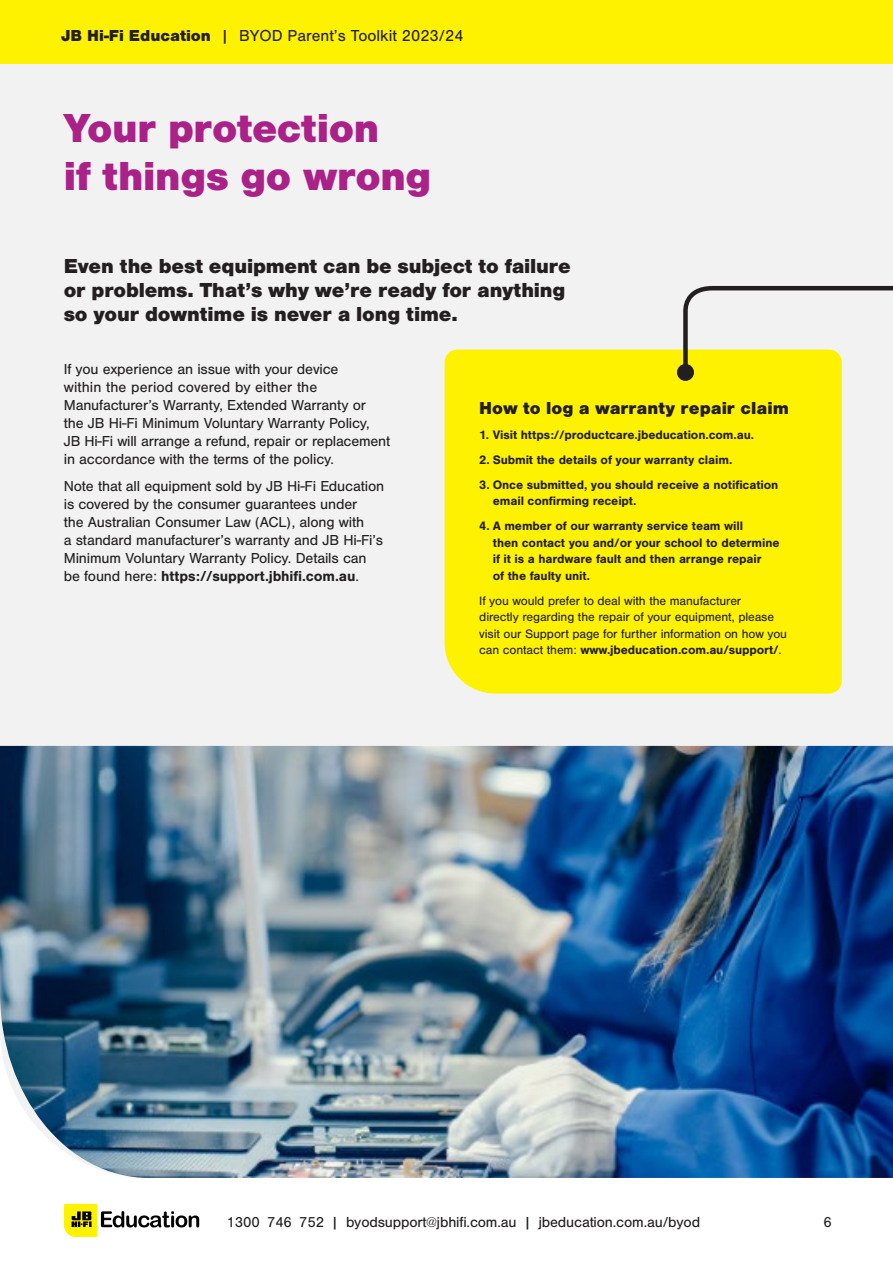
<style>
.page{position:relative;width:893px;height:1263px;background:#fff}
.page>*{position:absolute;margin:0;border:0;box-sizing:border-box;transform-origin:0 0}
.t1{font:900 42px/48px "Nimbus San";letter-spacing:-.01em;color:#aa2188}
.t2{font:900 21px/24px "Nimbus San";letter-spacing:-.01em;color:#231f20}
.t3{font:900 18px "Nimbus San";color:#231f20}
.t4{font:16.5px "Nimbus San";color:#231f20}
.t5{font:15px/18px "Nimbus San";letter-spacing:-.01em;color:#231f20}
.t6{font:700 12.75px/16.5px "Nimbus San";letter-spacing:-.01em;color:#231f20}
.t7{font:12.75px/16.5px "Nimbus San";letter-spacing:-.01em;color:#231f20}
.s1{font-weight:900}
.s2{font-weight:700}
</style>
<div class="page">
<div style="left:0;top:64px;width:893px;height:682px;background:#f2f2f3"></div>
<div style="left:0;top:0;width:893px;height:64px;background:#fff200"></div>
<svg style="left:64px;top:1204px;width:135px;height:33px"></svg>
<img style="left:0;top:746px;width:893px;height:432px">
<div style="left:445px;top:350px;width:397px;height:343px;background:#fff200"></div>
<div style="left:677px;top:364px;width:17px;height:17px;background:#231f20;border-radius:50%"></div>
<svg style="left:681px;top:174px;width:212px;height:205px"></svg>
<p class="t4" style="left:61px;top:26px;width:404px"><span class="s1">JB Hi-Fi Education</span> | BYOD Parent’s Toolkit 2023/24</p>
<h1 class="t1" style="left:64px;top:104px;width:369px">Your protection<br>if things go wrong</h1>
<h2 class="t2" style="left:64px;top:255px;width:508px">Even the best equipment can be subject to failure or problems. That’s why we’re ready for anything so your downtime is never a long time.</h2>
<p class="t5" style="left:64px;top:360px;width:328px">If you experience an issue with your device<br>within the period covered by either the Manufacturer’s Warranty, Extended Warranty or<br>the JB Hi-Fi Minimum Voluntary Warranty Policy, JB Hi-Fi will arrange a refund, repair or replacement in accordance with the terms of the policy.</p>
<p class="t5" style="left:64px;top:477px;width:322px">Note that all equipment sold by JB Hi-Fi Education is covered by the consumer guarantees under<br>the Australian Consumer Law (ACL), along with<br>a standard manufacturer’s warranty and JB Hi-Fi’s Minimum Voluntary Warranty Policy. Details can be found here: <span class="s2">https://support.jbhifi.com.au</span>.</p>
<p class="t3" style="left:479px;top:398px;width:311px">How to log a warranty repair claim</p>
<p class="t6" style="left:479px;top:426px;width:276px">1. Visit https://productcare.jbeducation.com.au.</p>
<p class="t6" style="left:479px;top:451px;width:255px">2. Submit the details of your warranty claim.</p>
<p class="t6" style="left:493px;top:476px;width:287px;text-indent:-14px">3. Once submitted, you should receive a notification email confirming receipt.</p>
<p class="t6" style="left:493px;top:518px;width:288px;text-indent:-14px">4. A member of our warranty service team will<br>then contact you and/or your school to determine if it is a hardware fault and then arrange repair<br>of the faulty unit.</p>
<p class="t7" style="left:479px;top:593px;width:309px">If you would prefer to deal with the manufacturer<br>directly regarding the repair of your equipment, please visit our Support page for further information on how you can contact them: <span class="s2">www.jbeducation.com.au/support/</span>.</p>
<p class="t5" style="left:227px;top:1213px;width:475px">1300 746 752 | byodsupport@jbhifi.com.au | jbeducation.com.au/byod</p>
<p class="t5" style="left:823px;top:1213px;width:10px">6</p>
</div>
